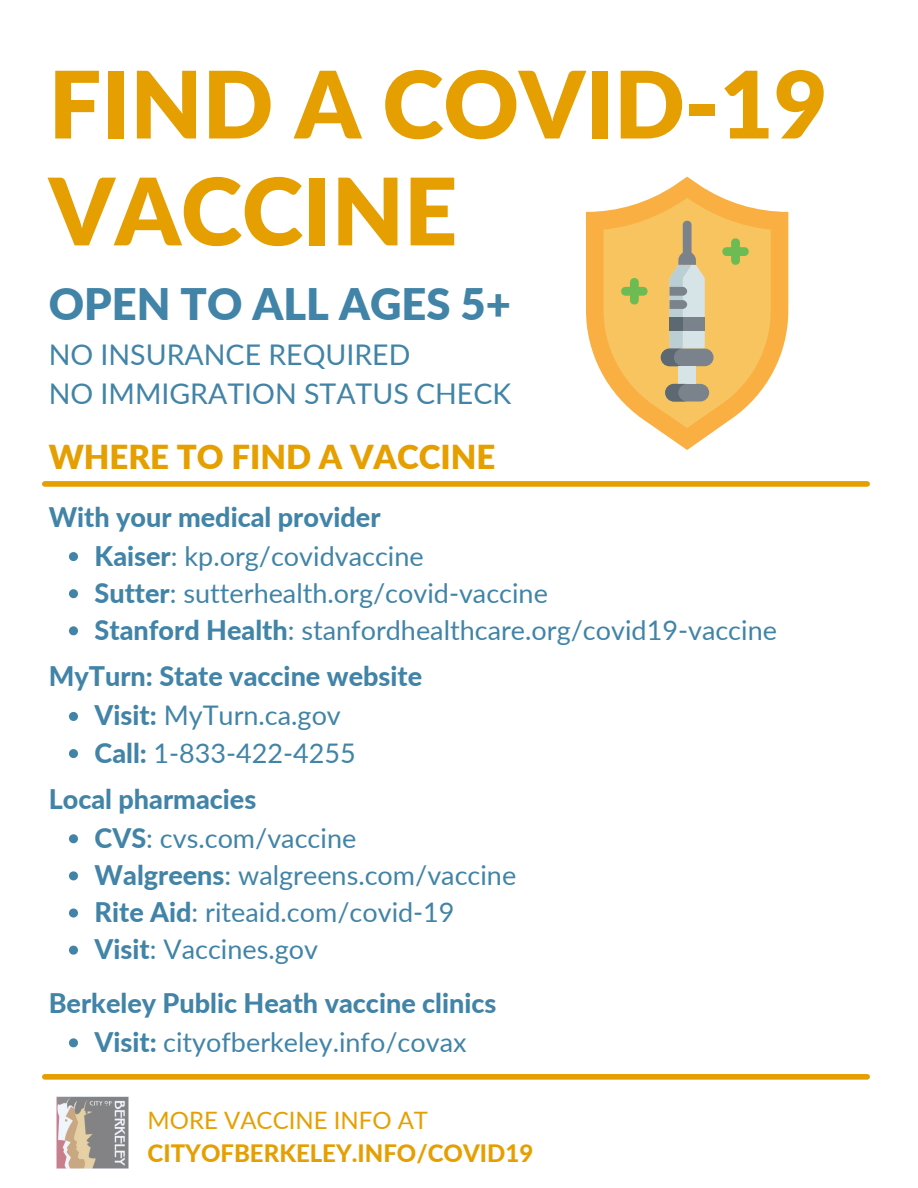
<style>
.page{position:relative;width:918px;height:1188px;background:#fff}
.page>*{position:absolute;margin:0;border:0;box-sizing:border-box;transform-origin:0 0}
.t1{font:900 93px "Lato";color:#e59f00}
.t2{font:900 43.5px "Lato";color:#4184a7}
.t3{font:900 33px "Lato";color:#e59f00}
.t4{font:28.5px "Lato";color:#4184a7}
.t5{font:27px "Lato";color:#4184a7}
.t6{font:800 27px "Lato";color:#4184a7}
.t7{font:800 24px/32.7px "Lato";color:#e59f00}
.s1{font-weight:800}
.s2{font-weight:400}
</style>
<div class="page">
<img style="left:56px;top:1096px;width:72px;height:72px">
<div style="left:45px;top:481px;width:822px;height:6px;background:#e59f00"></div>
<div style="left:45px;top:1074px;width:822px;height:6px;background:#e59f00"></div>
<svg style="left:586px;top:177px;width:202px;height:273px"></svg>
<svg style="left:604px;top:198px;width:167px;height:230px;background:#e9c172"></svg>
<svg style="left:69px;top:552px;width:9px;height:9px"></svg>
<svg style="left:69px;top:589px;width:9px;height:9px"></svg>
<svg style="left:69px;top:626px;width:9px;height:9px"></svg>
<svg style="left:69px;top:834px;width:9px;height:9px"></svg>
<svg style="left:69px;top:871px;width:9px;height:9px"></svg>
<svg style="left:69px;top:909px;width:9px;height:9px"></svg>
<svg style="left:69px;top:946px;width:9px;height:9px"></svg>
<svg style="left:69px;top:712px;width:9px;height:9px"></svg>
<svg style="left:69px;top:749px;width:9px;height:9px"></svg>
<svg style="left:69px;top:1038px;width:9px;height:9px"></svg>
<p class="t1" style="left:49px;top:47px;width:780px">FIND A COVID-19</p>
<p class="t1" style="left:49px;top:154px;width:410px">VACCINE</p>
<p class="t2" style="left:49px;top:277px;width:464px">OPEN TO ALL AGES 5+</p>
<p class="t4" style="left:49px;top:337px;width:363px">NO INSURANCE REQUIRED</p>
<p class="t4" style="left:49px;top:376px;width:464px">NO IMMIGRATION STATUS CHECK</p>
<p class="t3" style="left:49px;top:436px;width:448px">WHERE TO FIND A VACCINE</p>
<p class="t6" style="left:49px;top:500px;width:333px">With your medical provider</p>
<p class="t5" style="left:95px;top:539px;width:331px"><span class="s1">Kaiser</span>: kp.org/covidvaccine</p>
<p class="t5" style="left:95px;top:576px;width:455px"><span class="s1">Sutter</span>: sutterhealth.org/covid-vaccine</p>
<p class="t5" style="left:95px;top:613px;width:684px"><span class="s1">Stanford Health</span>: stanfordhealthcare.org/covid19-vaccine</p>
<p class="t6" style="left:49px;top:659px;width:375px">MyTurn: State vaccine website</p>
<p class="t5" style="left:95px;top:699px;width:248px"><span class="s1">Visit:</span> MyTurn.ca.gov</p>
<p class="t5" style="left:95px;top:736px;width:263px"><span class="s1">Call:</span> 1-833-422-4255</p>
<p class="t6" style="left:49px;top:782px;width:209px">Local pharmacies</p>
<p class="t5" style="left:95px;top:821px;width:263px"><span class="s1">CVS</span>: cvs.com/vaccine</p>
<p class="t5" style="left:95px;top:858px;width:423px"><span class="s1">Walgreens</span>: walgreens.com/vaccine</p>
<p class="t5" style="left:95px;top:895px;width:362px"><span class="s1">Rite Aid</span>: riteaid.com/covid-19</p>
<p class="t5" style="left:95px;top:933px;width:225px"><span class="s1">Visit</span>: Vaccines.gov</p>
<p class="t6" style="left:49px;top:986px;width:449px">Berkeley Public Heath vaccine clinics</p>
<p class="t5" style="left:95px;top:1025px;width:373px"><span class="s1">Visit:</span> cityofberkeley.info/covax</p>
<p class="t7" style="left:148px;top:1103px;width:387px"><span class="s2">MORE VACCINE INFO AT<br></span>CITYOFBERKELEY.INFO/COVID19</p>
</div>
